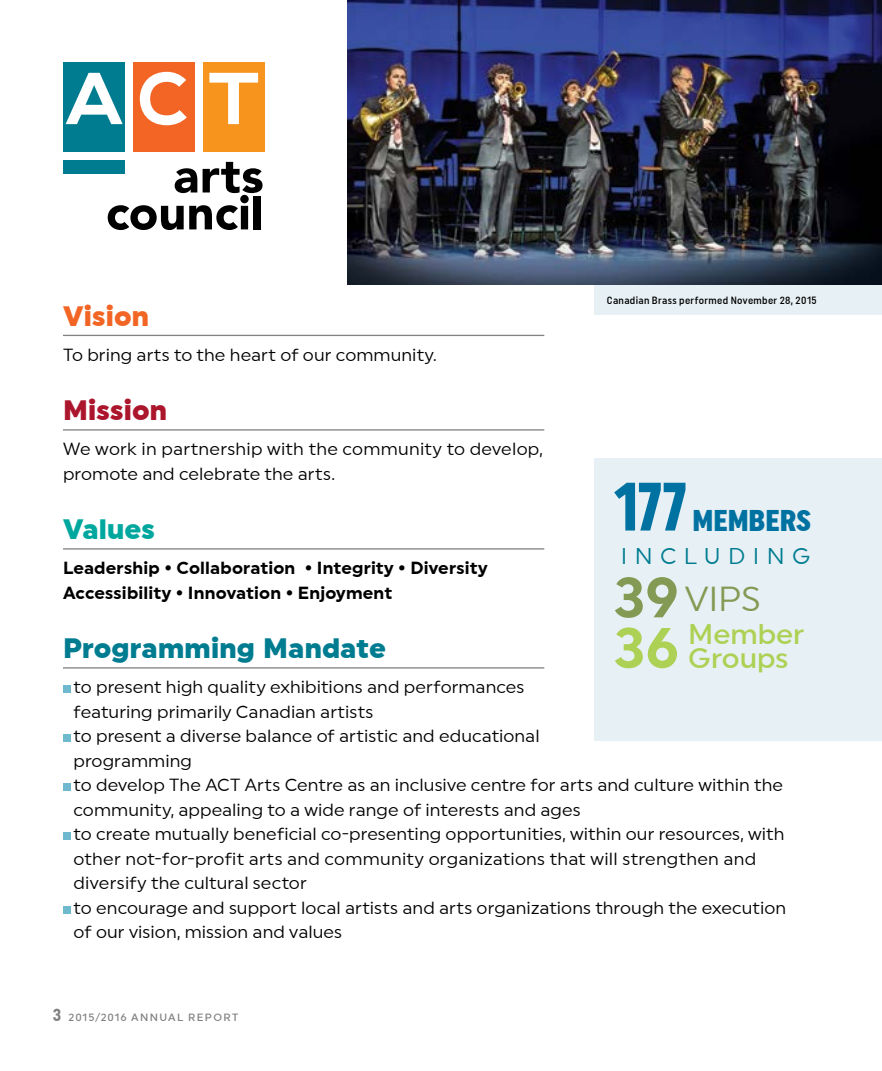
<style>
.page{position:relative;width:882px;height:1071px;background:#fff}
.page>*{position:absolute;margin:0;border:0;box-sizing:border-box;transform-origin:0 0}
.t1{font:900 extra-condensed 68.25px "Uniform";color:#0072a1}
.t2{font:34.65px "Uniform";color:#829a53}
.t3{font:900 29.93px "Uniform Condensed";color:#0072a1}
.t4{font:500 28.35px/23.6px "Uniform";color:#acd154}
.t5{font:900 28px "Uniform";letter-spacing:.005em;color:#007c91}
.t6{font:900 28px "Uniform";letter-spacing:.005em;color:#ac162c}
.t7{font:900 28px "Uniform";letter-spacing:.005em;color:#f26524}
.t8{font:900 28px "Uniform";letter-spacing:.005em;color:#00a79e}
.t9{font:22.75px "Uniform";letter-spacing:.325em;color:#007c91}
.t10{font:17.5px/24.5px "Uniform";letter-spacing:.005em;color:#000}
.t11{font:700 17.5px/24.5px "Uniform";letter-spacing:.01em;color:#000}
.t12{font:500 10.5px "Uniform Condensed";letter-spacing:.03em;color:#000}
.t13{font:500 10.5px "Uniform";letter-spacing:.125em;color:#000}
.s1{font-weight:700;font-size:56.7px}
.s2{font-family:"Uniform Condensed";font-weight:700;font-size:17.5px}
</style>
<div class="page">
<div style="left:595px;top:0;width:287px;height:315px;background:#e7f0f4"></div>
<hr style="left:63px;top:335px;width:481px;height:1px;background:#808285">
<hr style="left:63px;top:429px;width:481px;height:2px;background:#808285">
<hr style="left:63px;top:548px;width:481px;height:2px;background:#808285">
<hr style="left:63px;top:667px;width:481px;height:2px;background:#808285">
<div style="left:63px;top:686px;width:7px;height:7px;background:#6eb9ce"></div>
<div style="left:63px;top:735px;width:7px;height:7px;background:#6eb9ce"></div>
<div style="left:63px;top:784px;width:7px;height:7px;background:#6eb9ce"></div>
<div style="left:63px;top:833px;width:7px;height:7px;background:#6eb9ce"></div>
<div style="left:63px;top:906px;width:7px;height:8px;background:#6eb9ce"></div>
<img style="left:348px;top:0;width:534px;height:284px">
<div style="left:63px;top:63px;width:62px;height:89px;background:#007c91"></div>
<svg style="left:66px;top:73px;width:57px;height:51px"></svg>
<div style="left:63px;top:160px;width:62px;height:14px;background:#007c91"></div>
<div style="left:133px;top:63px;width:62px;height:89px;background:#f26524"></div>
<svg style="left:140px;top:72px;width:47px;height:53px"></svg>
<div style="left:203px;top:63px;width:62px;height:89px;background:#f7941e"></div>
<svg style="left:209px;top:73px;width:49px;height:51px"></svg>
<svg style="left:108px;top:162px;width:155px;height:68px"></svg>
<div style="left:254px;top:196px;width:7px;height:33px;background:#000"></div>
<div style="left:595px;top:459px;width:287px;height:282px;background:#e7f0f4"></div>
<p class="t12" style="left:607px;top:294px;width:211px">Canadian Brass performed November 28, 2015</p>
<h3 class="t7" style="left:63px;top:299px;width:88px">Vision</h3>
<p class="t10" style="left:63px;top:342px;width:375px">To bring arts to the heart of our community.</p>
<h3 class="t6" style="left:63px;top:393px;width:106px">Mission</h3>
<p class="t10" style="left:63px;top:436px;width:481px">We work in partnership with the community to develop, promote and celebrate the arts.</p>
<h3 class="t8" style="left:63px;top:512px;width:93px">Values</h3>
<p class="t11" style="left:63px;top:555px;width:426px">Leadership • Collaboration • Integrity • Diversity<br>Accessibility • Innovation • Enjoyment</p>
<h3 class="t5" style="left:63px;top:631px;width:324px">Programming Mandate</h3>
<p class="t10" style="left:74px;top:674px;width:714px">to present high quality exhibitions and performances<br>featuring primarily Canadian artists<br>to present a diverse balance of artistic and educational<br>programming<br>to develop The ACT Arts Centre as an inclusive centre for arts and culture within the community, appealing to a wide range of interests and ages<br>to create mutually beneficial co-presenting opportunities, within our resources, with other not-for-profit arts and community organizations that will strengthen and diversify the cultural sector<br>to encourage and support local artists and arts organizations through the execution of our vision, mission and values</p>
<h1 class="t1" style="left:614px;top:468px;width:74px">177</h1>
<h3 class="t3" style="left:693px;top:502px;width:120px">MEMBERS</h3>
<h3 class="t9" style="left:621px;top:542px;width:191px">INCLUDING</h3>
<h2 class="t2" style="left:614px;top:578px;width:149px"><span class="s1">39</span> VIPS</h2>
<h3 class="t4" style="left:688px;top:622px;width:118px;text-indent:-74px"><span class="s1">36</span> Member<br>Groups</h3>
<p class="t13" style="left:52px;top:1011px;width:187px"><span class="s2">3</span> 2015/2016 ANNUAL REPORT</p>
</div>
